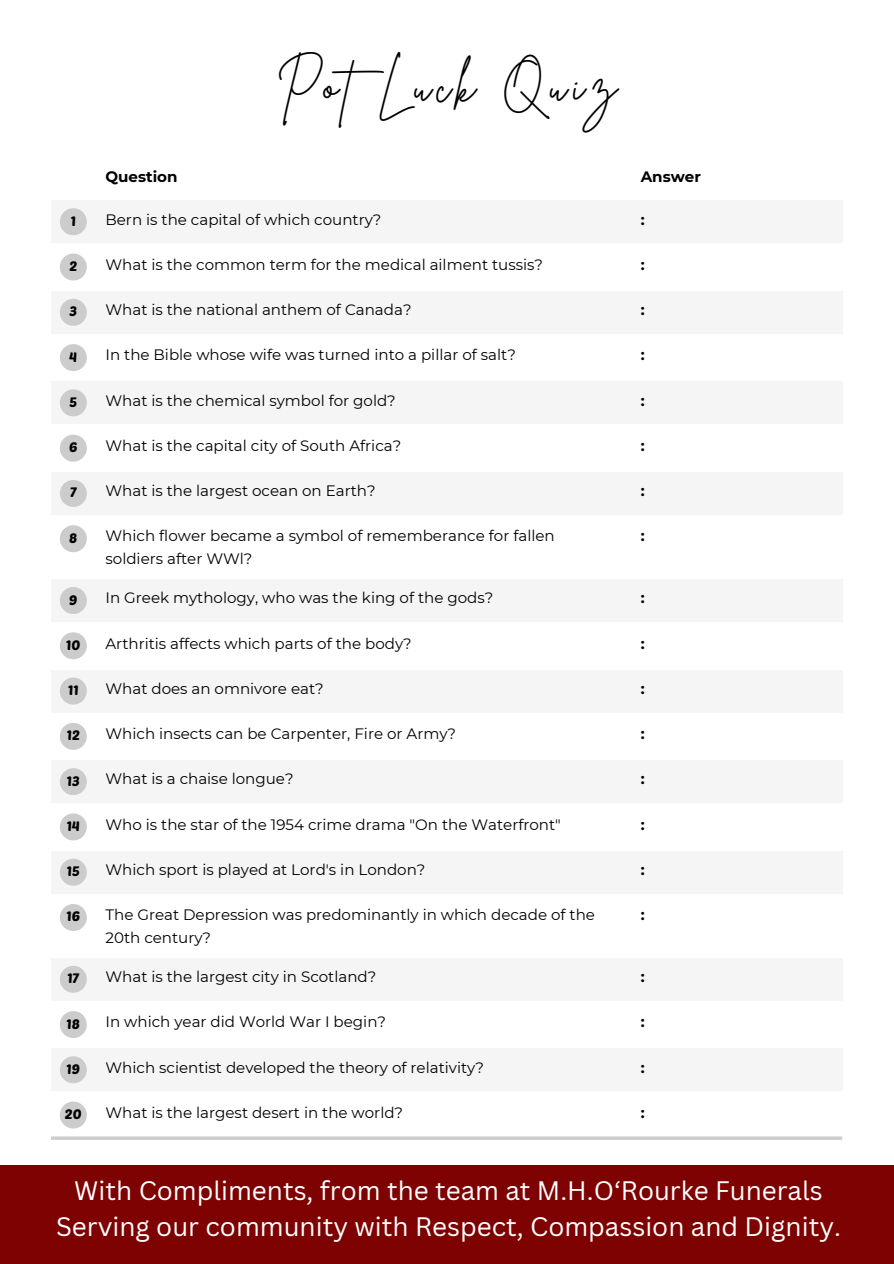
<style>
.page{position:relative;width:894px;height:1264px;background:#fff}
.page>*{position:absolute;margin:0;border:0;box-sizing:border-box;transform-origin:0 0}
.t1{font:46.2px "Brittany Signature";letter-spacing:.135em;color:#000}
.t2{font:37.35px "Poppins";color:#fff}
.t3{font:27.45px/38.2px "Canva Sans";color:#fff;text-align:center}
.t4{font:25.95px/36px "Canva Sans";color:#fff;text-align:center}
.t5{font:15px "Montserrat";color:#000}
.t6{font:700 15px "Montserrat";color:#000}
.t7{font:13.5px "Poetsen One";color:#000}
</style>
<div class="page">
<div style="left:0;top:1165px;width:893px;height:98px;background:#7e0202"></div>
<div style="left:51px;top:472px;width:791px;height:43px;background:#f5f5f5"></div>
<div style="left:60px;top:525px;width:27px;height:27px;background:#ccc"></div>
<div style="left:60px;top:480px;width:27px;height:27px;background:#ccc"></div>
<div style="left:51px;top:381px;width:791px;height:43px;background:#f5f5f5"></div>
<div style="left:60px;top:434px;width:27px;height:27px;background:#ccc"></div>
<div style="left:60px;top:389px;width:27px;height:27px;background:#ccc"></div>
<div style="left:51px;top:291px;width:791px;height:43px;background:#f5f5f5"></div>
<div style="left:60px;top:344px;width:27px;height:27px;background:#ccc"></div>
<div style="left:60px;top:299px;width:27px;height:27px;background:#ccc"></div>
<div style="left:51px;top:200px;width:791px;height:43px;background:#f5f5f5"></div>
<div style="left:60px;top:253px;width:27px;height:27px;background:#ccc"></div>
<div style="left:60px;top:208px;width:27px;height:27px;background:#ccc"></div>
<div style="left:51px;top:850px;width:791px;height:43px;background:#f5f5f5"></div>
<div style="left:60px;top:904px;width:27px;height:27px;background:#ccc"></div>
<div style="left:60px;top:858px;width:27px;height:27px;background:#ccc"></div>
<div style="left:51px;top:760px;width:791px;height:43px;background:#f5f5f5"></div>
<div style="left:60px;top:813px;width:27px;height:27px;background:#ccc"></div>
<div style="left:60px;top:768px;width:27px;height:27px;background:#ccc"></div>
<div style="left:51px;top:669px;width:791px;height:43px;background:#f5f5f5"></div>
<div style="left:60px;top:723px;width:27px;height:27px;background:#ccc"></div>
<div style="left:60px;top:677px;width:27px;height:27px;background:#ccc"></div>
<div style="left:51px;top:579px;width:791px;height:43px;background:#f5f5f5"></div>
<div style="left:60px;top:632px;width:27px;height:27px;background:#ccc"></div>
<div style="left:60px;top:587px;width:27px;height:27px;background:#ccc"></div>
<div style="left:51px;top:1048px;width:791px;height:43px;background:#f5f5f5"></div>
<div style="left:60px;top:1101px;width:27px;height:27px;background:#ccc"></div>
<div style="left:60px;top:1056px;width:27px;height:27px;background:#ccc"></div>
<div style="left:51px;top:957px;width:791px;height:43px;background:#f5f5f5"></div>
<div style="left:60px;top:1011px;width:27px;height:27px;background:#ccc"></div>
<div style="left:60px;top:965px;width:27px;height:27px;background:#ccc"></div>
<hr style="left:51px;top:1136px;width:791px;height:3px;background:#ccc">
<p class="t7" style="left:71px;top:212px;width:7px">1</p>
<p class="t7" style="left:69px;top:257px;width:9px">2</p>
<p class="t7" style="left:69px;top:303px;width:9px">3</p>
<p class="t7" style="left:69px;top:348px;width:10px">4</p>
<p class="t7" style="left:69px;top:393px;width:9px">5</p>
<p class="t7" style="left:69px;top:438px;width:10px">6</p>
<p class="t7" style="left:70px;top:484px;width:8px">7</p>
<p class="t7" style="left:69px;top:529px;width:10px">8</p>
<p class="t7" style="left:69px;top:591px;width:10px">9</p>
<p class="t7" style="left:66px;top:636px;width:16px">10</p>
<p class="t7" style="left:68px;top:681px;width:12px">11</p>
<p class="t7" style="left:67px;top:727px;width:15px">12</p>
<p class="t7" style="left:67px;top:772px;width:14px">13</p>
<p class="t7" style="left:67px;top:817px;width:15px">14</p>
<p class="t7" style="left:67px;top:862px;width:14px">15</p>
<p class="t7" style="left:67px;top:907px;width:15px">16</p>
<p class="t7" style="left:67px;top:969px;width:13px">17</p>
<p class="t7" style="left:67px;top:1015px;width:15px">18</p>
<p class="t7" style="left:67px;top:1060px;width:15px">19</p>
<p class="t7" style="left:65px;top:1105px;width:18px">20</p>
<p class="t1" style="left:277px;top:55px;width:341px">PotLuck Quiz</p>
<p class="t6" style="left:105px;top:167px;width:73px">Question</p>
<p class="t5" style="left:105px;top:210px;width:277px">Bern is the capital of which country?</p>
<p class="t5" style="left:105px;top:255px;width:439px">What is the common term for the medical ailment tussis?</p>
<p class="t5" style="left:105px;top:300px;width:307px">What is the national anthem of Canada?</p>
<p class="t5" style="left:105px;top:346px;width:412px">In the Bible whose wife was turned into a pillar of salt?</p>
<p class="t5" style="left:105px;top:391px;width:292px">What is the chemical symbol for gold?</p>
<p class="t5" style="left:105px;top:436px;width:297px">What is the capital city of South Africa?</p>
<p class="t5" style="left:105px;top:481px;width:271px">What is the largest ocean on Earth?</p>
<p class="t5" style="left:105px;top:527px;width:450px">Which flower became a symbol of rememberance for fallen</p>
<p class="t5" style="left:105px;top:549px;width:148px">soldiers after WWl?</p>
<p class="t5" style="left:105px;top:588px;width:389px">In Greek mythology, who was the king of the gods?</p>
<p class="t5" style="left:105px;top:634px;width:307px">Arthritis affects which parts of the body?</p>
<p class="t5" style="left:105px;top:679px;width:220px">What does an omnivore eat?</p>
<p class="t5" style="left:105px;top:724px;width:352px">Which insects can be Carpenter, Fire or Army?</p>
<p class="t5" style="left:105px;top:769px;width:189px">What is a chaise longue?</p>
<p class="t5" style="left:105px;top:815px;width:457px">Who is the star of the 1954 crime drama "On the Waterfront"</p>
<p class="t5" style="left:105px;top:860px;width:321px">Which sport is played at Lord's in London?</p>
<p class="t5" style="left:105px;top:905px;width:491px">The Great Depression was predominantly in which decade of the</p>
<p class="t5" style="left:105px;top:928px;width:107px">20th century?</p>
<p class="t5" style="left:105px;top:967px;width:272px">What is the largest city in Scotland?</p>
<p class="t5" style="left:105px;top:1012px;width:282px">In which year did World War I begin?</p>
<p class="t5" style="left:105px;top:1058px;width:380px">Which scientist developed the theory of relativity?</p>
<p class="t5" style="left:105px;top:1103px;width:299px">What is the largest desert in the world?</p>
<p class="t6" style="left:640px;top:167px;width:62px">Answer</p>
<p class="t6" style="left:640px;top:210px;width:5px">:</p>
<p class="t6" style="left:640px;top:255px;width:5px">:</p>
<p class="t6" style="left:640px;top:300px;width:5px">:</p>
<p class="t6" style="left:640px;top:346px;width:5px">:</p>
<p class="t6" style="left:640px;top:391px;width:5px">:</p>
<p class="t6" style="left:640px;top:436px;width:5px">:</p>
<p class="t6" style="left:640px;top:481px;width:5px">:</p>
<p class="t6" style="left:640px;top:527px;width:5px">:</p>
<p class="t6" style="left:640px;top:589px;width:5px">:</p>
<p class="t6" style="left:640px;top:634px;width:5px">:</p>
<p class="t6" style="left:640px;top:679px;width:5px">:</p>
<p class="t6" style="left:640px;top:724px;width:5px">:</p>
<p class="t6" style="left:640px;top:770px;width:5px">:</p>
<p class="t6" style="left:640px;top:815px;width:5px">:</p>
<p class="t6" style="left:640px;top:860px;width:5px">:</p>
<p class="t6" style="left:640px;top:905px;width:5px">:</p>
<p class="t6" style="left:640px;top:967px;width:5px">:</p>
<p class="t6" style="left:640px;top:1012px;width:5px">:</p>
<p class="t6" style="left:640px;top:1058px;width:5px">:</p>
<p class="t6" style="left:640px;top:1103px;width:5px">:</p>
<h1 class="t3" style="left:30px;top:1168px;width:831px">With Compliments, from the team at M.H.O‘Rourke Funerals<br>Serving our community with Respect, Compassion and Dignity.</h1>
<h4 class="t4" style="left:56px;top:1171px;width:786px">With Compliments, from the team at M.H.O‘Rourke Funerals<br>Serving our community with Respect, Compassion and Dignity.</h4>
<h4 class="t2" style="left:272px;top:1182px;width:359px">Henrietta Mitchell</h4>
</div>
